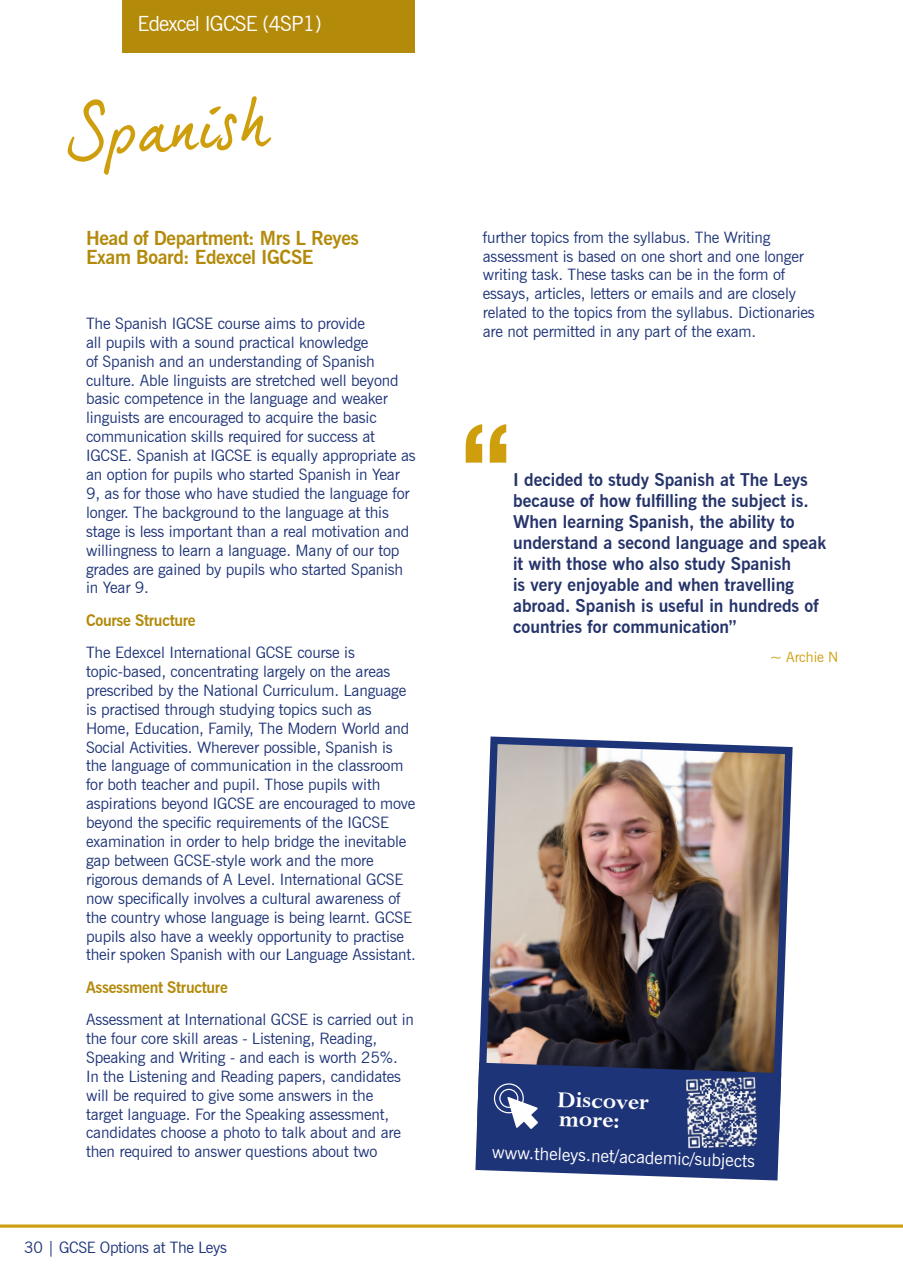
<style>
.page{position:relative;width:903px;height:1275px;background:#fff}
.page>*{position:absolute;margin:0;border:0;box-sizing:border-box;transform-origin:0 0}
.t1{font:69.3px "dear Joe 5 CASUAL P";color:#ce9e0d}
.t2{font:700 25.55px/19.1px "Lapidary 333 BT";color:#fff}
.t3{font:21px "News Gothic BT";letter-spacing:-.04em;color:#fff}
.t4{font:700 19.25px/18.9px "News Gothic BT";letter-spacing:-.02em;color:#b38a0a}
.t5{font:700 17.5px/21px "News Gothic BT";color:#25346a}
.t6{font:17.5px "News Gothic BT";color:#fff}
.t7{font:15.75px/18.9px "News Gothic BT";letter-spacing:-.01em;color:#1e3478}
.t8{font:700 15.75px "News Gothic BT";letter-spacing:-.02em;color:#b38a0a}
.t9{font:14.17px "News Gothic BT";color:#ce9e0d}
</style>
<div class="page">
<svg style="left:0;top:1224px;width:903px;height:4px;background:#d8b23f"></svg>
<div style="left:122px;top:0;width:293px;height:52px;background:#b38a0a"></div>
<img style="left:479px;top:736px;width:314px;height:343px">
<svg style="left:475px;top:1063px;width:306px;height:117px;background:#3b4d84"></svg>
<svg style="left:466px;top:424px;width:40px;height:39px"></svg>
<h3 class="t3" style="left:138px;top:11px;width:186px">Edexcel IGCSE (4SP1)</h3>
<h1 class="t1" style="left:65px;top:92px;width:205px;rotate:-4deg">Spanish</h1>
<p class="t4" style="left:86px;top:229px;width:274px">Head of Department: Mrs L Reyes<br>Exam Board: Edexcel IGCSE</p>
<p class="t7" style="left:86px;top:314px;width:331px">The Spanish IGCSE course aims to provide<br>all pupils with a sound practical knowledge<br>of Spanish and an understanding of Spanish culture. Able linguists are stretched well beyond basic competence in the language and weaker linguists are encouraged to acquire the basic communication skills required for success at IGCSE. Spanish at IGCSE is equally appropriate as an option for pupils who started Spanish in Year 9, as for those who have studied the language for longer. The background to the language at this stage is less important than a real motivation and willingness to learn a language. Many of our top grades are gained by pupils who started Spanish in Year 9.</p>
<p class="t8" style="left:86px;top:611px;width:111px">Course Structure</p>
<p class="t7" style="left:86px;top:643px;width:331px">The Edexcel International GCSE course is topic-based, concentrating largely on the areas prescribed by the National Curriculum. Language is practised through studying topics such as Home, Education, Family, The Modern World and Social Activities. Wherever possible, Spanish is the language of communication in the classroom for both teacher and pupil. Those pupils with aspirations beyond IGCSE are encouraged to move beyond the specific requirements of the IGCSE examination in order to help bridge the inevitable gap between GCSE-style work and the more rigorous demands of A Level. International GCSE now specifically involves a cultural awareness of the country whose language is being learnt. GCSE pupils also have a weekly opportunity to practise their spoken Spanish with our Language Assistant.</p>
<p class="t8" style="left:86px;top:977px;width:143px">Assessment Structure</p>
<p class="t7" style="left:86px;top:1010px;width:329px">Assessment at International GCSE is carried out in the four core skill areas - Listening, Reading, Speaking and Writing - and each is worth 25%.<br>In the Listening and Reading papers, candidates will be required to give some answers in the target language. For the Speaking assessment, candidates choose a photo to talk about and are then required to answer questions about two</p>
<p class="t7" style="left:24px;top:1238px;width:204px">30 | GCSE Options at The Leys</p>
<p class="t7" style="left:483px;top:227px;width:333px">further topics from the syllabus. The Writing assessment is based on one short and one longer writing task. These tasks can be in the form of essays, articles, letters or emails and are closely related to the topics from the syllabus. Dictionaries are not permitted in any part of the exam.</p>
<p class="t5" style="left:513px;top:469px;width:315px">I decided to study Spanish at The Leys because of how fulfilling the subject is.<br>When learning Spanish, the ability to understand a second language and speak it with those who also study Spanish<br>is very enjoyable and when travelling abroad. Spanish is useful in hundreds of countries for communication”</p>
<p class="t9" style="left:770px;top:648px;width:70px">~ Archie N</p>
<h2 class="t2" style="left:557px;top:1090px;width:93px;rotate:2deg">Discover more:</h2>
<p class="t6" style="left:492px;top:1141px;width:265px;rotate:2deg">www.theleys.net/academic/subjects</p>
</div>
